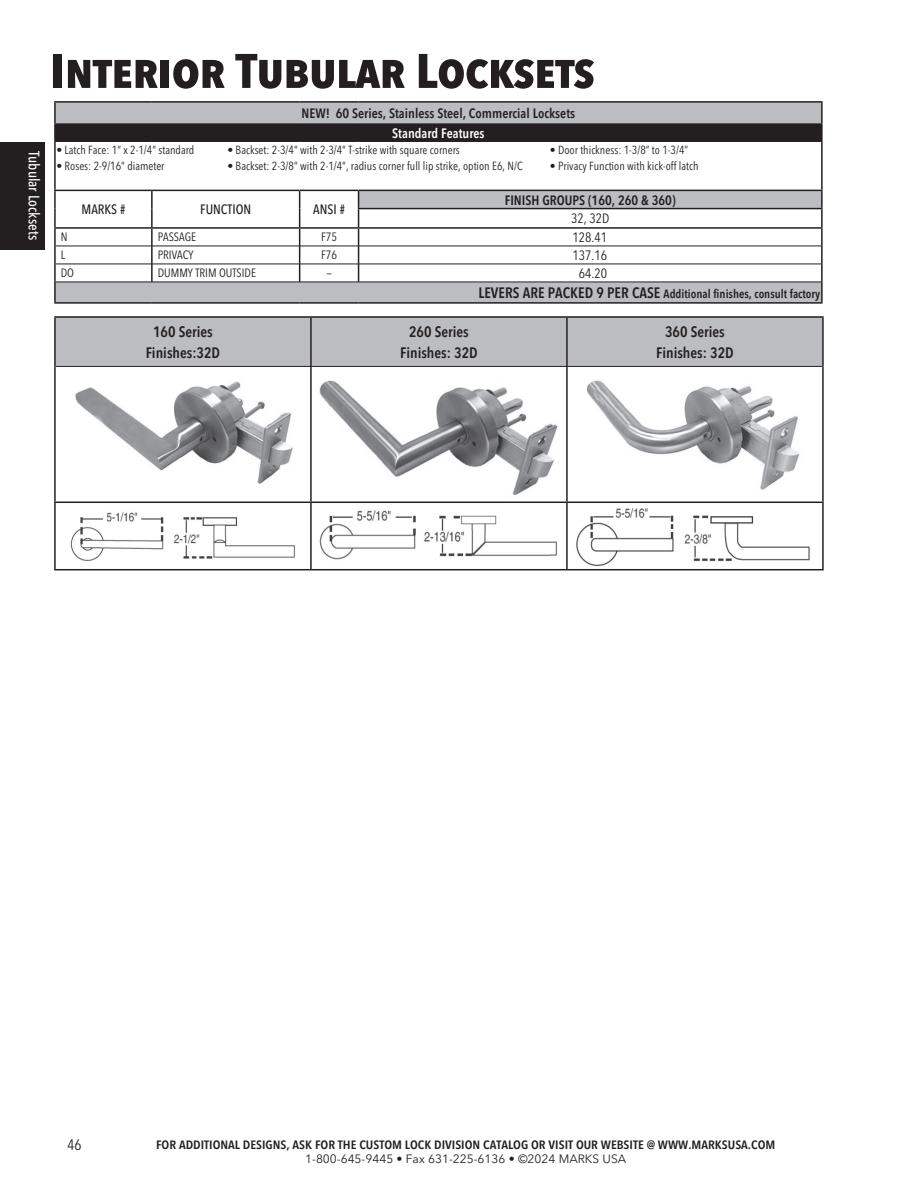
<style>
.page{position:relative;width:918px;height:1188px;background:#fff}
.page>*{position:absolute;margin:0;border:0;box-sizing:border-box;transform-origin:0 0}
.t1{font:700 condensed 48px "Avenir Next LT Pro";letter-spacing:-.015em;color:#231f20;scale:1.1 1}
.t2{font:600 condensed 15px/21px "Avenir Next LT Pro";color:#231f20;text-align:center}
.t3{font:500 condensed 15px "Avenir Next LT Pro";color:#fff}
.t4{font:condensed 15px "Avenir Next LT Pro";color:#231f20}
.t5{font:600 condensed 13.5px "Avenir Next LT Pro";color:#231f20}
.t6{font:condensed 13.5px "Avenir Next LT Pro";color:#231f20}
.t7{font:500 condensed 13.5px "Avenir Next LT Pro";color:#231f20}
.t8{font:600 condensed 13.5px "Avenir Next LT Pro";color:#fff}
.t9{font:600 condensed 12px "Avenir Next LT Pro";color:#231f20;scale:1.1 1}
.t10{font:600 condensed 12px "Avenir Next LT Pro";color:#231f20}
.t11{font:12px "Avenir Next LT Pro";color:#231f20}
.t12{font:condensed 12px "Avenir Next LT Pro";color:#231f20}
.t13{font:condensed 11.7px "Avenir Next LT Pro";color:#231f20}
.s1{font-size:15px}
</style>
<div class="page">
<div style="left:56px;top:318px;width:766px;height:48px;background:#bcbdc0"></div>
<svg style="left:56px;top:501px;width:766px;height:66px"></svg>
<hr style="left:54px;top:316px;width:257px;height:2px;background:#231f20">
<hr style="left:54px;top:318px;width:2px;height:48px;background:#231f20">
<hr style="left:311px;top:316px;width:256px;height:2px;background:#231f20">
<hr style="left:310px;top:318px;width:2px;height:48px;background:#231f20">
<hr style="left:567px;top:316px;width:257px;height:2px;background:#231f20">
<hr style="left:566px;top:318px;width:2px;height:48px;background:#231f20">
<hr style="left:822px;top:318px;width:2px;height:48px;background:#231f20">
<hr style="left:54px;top:366px;width:2px;height:136px;background:#231f20">
<hr style="left:310px;top:367px;width:2px;height:135px;background:#231f20">
<hr style="left:566px;top:367px;width:2px;height:135px;background:#231f20">
<hr style="left:822px;top:366px;width:2px;height:136px;background:#231f20">
<hr style="left:54px;top:502px;width:257px;height:1px;background:#231f20">
<hr style="left:54px;top:503px;width:2px;height:66px;background:#231f20">
<hr style="left:311px;top:502px;width:256px;height:1px;background:#231f20">
<hr style="left:310px;top:503px;width:2px;height:66px;background:#231f20">
<hr style="left:567px;top:502px;width:257px;height:1px;background:#231f20">
<hr style="left:566px;top:503px;width:2px;height:66px;background:#231f20">
<hr style="left:822px;top:503px;width:2px;height:66px;background:#231f20">
<hr style="left:54px;top:569px;width:257px;height:1px;background:#231f20">
<hr style="left:311px;top:569px;width:256px;height:1px;background:#231f20">
<hr style="left:567px;top:569px;width:257px;height:1px;background:#231f20">
<hr style="left:56px;top:366px;width:255px;height:1px;background:#231f20">
<hr style="left:311px;top:366px;width:256px;height:1px;background:#231f20">
<hr style="left:567px;top:366px;width:255px;height:1px;background:#231f20">
<img style="left:75px;top:381px;width:218px;height:103px">
<img style="left:319px;top:380px;width:239px;height:116px">
<img style="left:587px;top:380px;width:213px;height:110px">
<img style="left:68px;top:508px;width:230px;height:56px">
<img style="left:318px;top:509px;width:242px;height:54px">
<img style="left:575px;top:506px;width:240px;height:60px">
<div style="left:56px;top:103px;width:765px;height:199px;background:#bcbdc0"></div>
<div style="left:55px;top:124px;width:767px;height:17px;background:#231f20"></div>
<svg style="left:56px;top:142px;width:765px;height:140px"></svg>
<hr style="left:54px;top:101px;width:98px;height:2px;background:#231f20">
<hr style="left:54px;top:103px;width:2px;height:20px;background:#231f20">
<hr style="left:152px;top:101px;width:148px;height:2px;background:#231f20">
<hr style="left:300px;top:101px;width:59px;height:2px;background:#231f20">
<hr style="left:359px;top:101px;width:464px;height:2px;background:#231f20">
<hr style="left:821px;top:103px;width:2px;height:20px;background:#231f20">
<hr style="left:54px;top:123px;width:98px;height:2px;background:#231f20">
<svg style="left:54px;top:125px;width:1px;height:15px"></svg>
<hr style="left:152px;top:123px;width:148px;height:2px;background:#231f20">
<hr style="left:300px;top:123px;width:59px;height:2px;background:#231f20">
<hr style="left:359px;top:123px;width:464px;height:2px;background:#231f20">
<svg style="left:822px;top:125px;width:1px;height:15px"></svg>
<hr style="left:54px;top:140px;width:98px;height:2px;background:#231f20">
<hr style="left:54px;top:142px;width:2px;height:48px;background:#231f20">
<hr style="left:152px;top:140px;width:148px;height:2px;background:#231f20">
<hr style="left:300px;top:140px;width:59px;height:2px;background:#231f20">
<hr style="left:359px;top:140px;width:464px;height:2px;background:#231f20">
<hr style="left:821px;top:142px;width:2px;height:48px;background:#231f20">
<hr style="left:54px;top:190px;width:98px;height:1px;background:#231f20">
<hr style="left:152px;top:190px;width:148px;height:1px;background:#231f20">
<hr style="left:300px;top:190px;width:59px;height:1px;background:#231f20">
<hr style="left:359px;top:190px;width:464px;height:1px;background:#231f20">
<hr style="left:358px;top:208px;width:465px;height:1px;background:#231f20">
<hr style="left:54px;top:227px;width:98px;height:2px;background:#231f20">
<hr style="left:152px;top:227px;width:148px;height:2px;background:#231f20">
<hr style="left:300px;top:227px;width:59px;height:2px;background:#231f20">
<hr style="left:359px;top:227px;width:464px;height:2px;background:#231f20">
<svg style="left:54px;top:191px;width:2px;height:91px"></svg>
<svg style="left:151px;top:191px;width:2px;height:91px"></svg>
<svg style="left:299px;top:191px;width:1px;height:91px"></svg>
<svg style="left:358px;top:191px;width:1px;height:91px"></svg>
<svg style="left:821px;top:191px;width:2px;height:91px"></svg>
<hr style="left:54px;top:282px;width:2px;height:20px;background:#231f20">
<hr style="left:821px;top:282px;width:2px;height:20px;background:#231f20">
<hr style="left:54px;top:302px;width:98px;height:2px;background:#231f20">
<hr style="left:152px;top:302px;width:148px;height:2px;background:#231f20">
<hr style="left:300px;top:302px;width:59px;height:2px;background:#231f20">
<hr style="left:359px;top:302px;width:464px;height:2px;background:#231f20">
<hr style="left:56px;top:246px;width:96px;height:1px;background:#231f20">
<hr style="left:152px;top:246px;width:148px;height:1px;background:#231f20">
<hr style="left:300px;top:246px;width:59px;height:1px;background:#231f20">
<hr style="left:359px;top:246px;width:462px;height:1px;background:#231f20">
<hr style="left:56px;top:264px;width:96px;height:1px;background:#231f20">
<hr style="left:152px;top:264px;width:148px;height:1px;background:#231f20">
<hr style="left:300px;top:264px;width:59px;height:1px;background:#231f20">
<hr style="left:359px;top:264px;width:462px;height:1px;background:#231f20">
<hr style="left:56px;top:282px;width:96px;height:1px;background:#231f20">
<hr style="left:152px;top:282px;width:148px;height:1px;background:#231f20">
<hr style="left:300px;top:282px;width:59px;height:1px;background:#231f20">
<hr style="left:359px;top:282px;width:462px;height:1px;background:#231f20">
<div style="left:0;top:142px;width:45px;height:108px;background:#231f20"></div>
<p class="t3" style="left:43px;top:151px;width:91px;rotate:90deg">Tubular Locksets</p>
<h1 class="t1" style="left:50px;top:42px;width:497px">Interior Tubular Locksets</h1>
<p class="t5" style="left:302px;top:105px;width:275px">NEW! 60 Series, Stainless Steel, Commercial Locksets</p>
<p class="t8" style="left:392px;top:125px;width:94px">Standard Features</p>
<p class="t13" style="left:56px;top:143px;width:140px">• Latch Face: 1” x 2-1/4” standard</p>
<p class="t13" style="left:227px;top:143px;width:234px">• Backset: 2-3/4” with 2-3/4” T-strike with square corners</p>
<p class="t13" style="left:550px;top:143px;width:140px">• Door thickness: 1-3/8” to 1-3/4”</p>
<p class="t13" style="left:56px;top:159px;width:110px">• Roses: 2-9/16” diameter</p>
<p class="t13" style="left:227px;top:159px;width:297px">• Backset: 2-3/8” with 2-1/4”, radius corner full lip strike, option E6, N/C</p>
<p class="t13" style="left:550px;top:159px;width:150px">• Privacy Function with kick-off latch</p>
<p class="t7" style="left:82px;top:201px;width:45px">MARKS #</p>
<p class="t7" style="left:200px;top:201px;width:53px">FUNCTION</p>
<p class="t7" style="left:313px;top:201px;width:33px">ANSI #</p>
<p class="t5" style="left:505px;top:192px;width:172px">FINISH GROUPS (160, 260 &amp; 360)</p>
<p class="t6" style="left:571px;top:210px;width:40px">32, 32D</p>
<p class="t12" style="left:61px;top:230px;width:8px">N</p>
<p class="t12" style="left:158px;top:230px;width:40px">PASSAGE</p>
<p class="t12" style="left:321px;top:230px;width:18px">F75</p>
<p class="t6" style="left:572px;top:229px;width:36px">128.41</p>
<p class="t12" style="left:61px;top:248px;width:6px">L</p>
<p class="t12" style="left:158px;top:248px;width:37px">PRIVACY</p>
<p class="t12" style="left:321px;top:248px;width:18px">F76</p>
<p class="t6" style="left:572px;top:247px;width:36px">137.16</p>
<p class="t12" style="left:61px;top:266px;width:15px">DO</p>
<p class="t12" style="left:158px;top:266px;width:100px">DUMMY TRIM OUTSIDE</p>
<p class="t12" style="left:326px;top:266px;width:7px">—</p>
<p class="t6" style="left:579px;top:265px;width:30px">64.20</p>
<p class="t10" style="left:479px;top:287px;width:343px"><span class="s1">LEVERS ARE PACKED 9 PER CASE</span> Additional finishes, consult factory</p>
<p class="t2" style="left:146px;top:321px;width:76px">160 Series<br>Finishes:32D</p>
<p class="t2" style="left:400px;top:321px;width:79px">260 Series<br>Finishes: 32D</p>
<p class="t2" style="left:656px;top:321px;width:79px">360 Series<br>Finishes: 32D</p>
<p class="t4" style="left:68px;top:1135px;width:16px">46</p>
<p class="t9" style="left:156px;top:1138px;width:564px">FOR ADDITIONAL DESIGNS, ASK FOR THE CUSTOM LOCK DIVISION CATALOG OR VISIT OUR WEBSITE @ WWW.MARKSUSA.COM</p>
<p class="t11" style="left:305px;top:1152px;width:323px">1-800-645-9445 • Fax 631-225-6136 • ©2024 MARKS USA</p>
</div>
